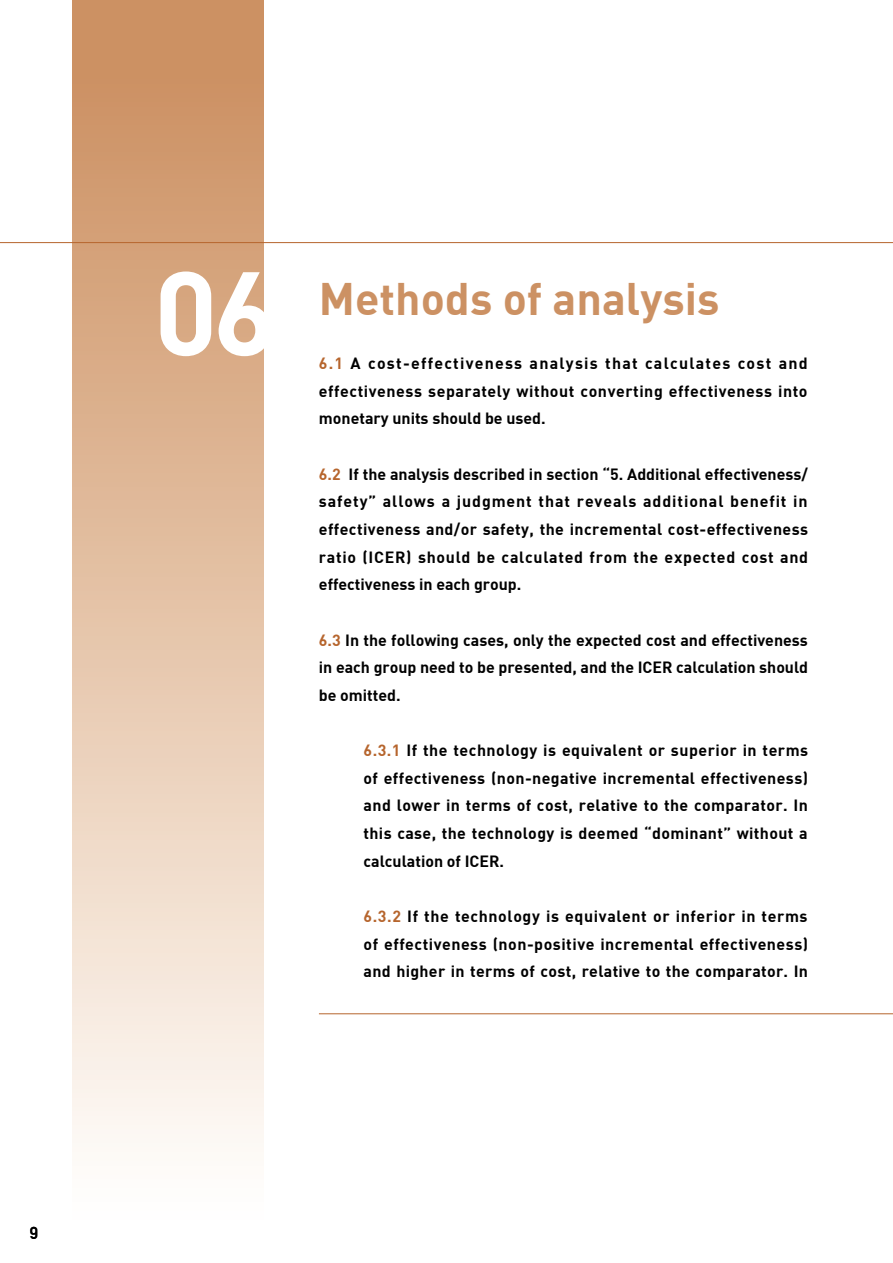
<style>
.page{position:relative;width:893px;height:1263px;background:#fff}
.page>*{position:absolute;margin:0;border:0;box-sizing:border-box;transform-origin:0 0}
.t1{font:700 117px "DI Nbek";color:#fff}
.t2{font:700 44.7px "DI Nbek";color:#cc9163}
.t3{font:700 16.95px "DIN Alternate";color:#000}
.t4{font:700 15.9px/27.6px "DI Nbek";letter-spacing:.02em;color:#000;text-align:justify}
.s1{color:#b6652d}
</style>
<div class="page">
<div style="left:72px;top:0;width:192px;height:1263px;background:linear-gradient(to bottom,#c98a58,#fff)"></div>
<hr style="left:0;top:242px;width:893px;height:1px;background:#b6652d">
<hr style="left:319px;top:1013px;width:574px;height:1px;background:#b6652d">
<p class="t3" style="left:30px;top:1220px;width:10px">9</p>
<p class="t1" style="left:154px;top:237px;width:124px">06</p>
<p class="t2" style="left:319px;top:270px;width:402px">Methods of analysis</p>
<p class="t4" style="left:319px;top:349px;width:490px"><span class="s1">6.1</span> A cost-effectiveness analysis that calculates cost and effectiveness separately without converting effectiveness into monetary units should be used.</p>
<p class="t4" style="left:319px;top:459px;width:491px"><span class="s1">6.2</span> If the analysis described in section “5. Additional effectiveness/ safety” allows a judgment that reveals additional benefit in effectiveness and/or safety, the incremental cost-effectiveness ratio (ICER) should be calculated from the expected cost and effectiveness in each group.</p>
<p class="t4" style="left:319px;top:625px;width:491px"><span class="s1">6.3</span> In the following cases, only the expected cost and effectiveness in each group need to be presented, and the ICER calculation should be omitted.</p>
<p class="t4" style="left:364px;top:736px;width:446px"><span class="s1">6.3.1</span> If the technology is equivalent or superior in terms of effectiveness (non-negative incremental effectiveness) and lower in terms of cost, relative to the comparator. In this case, the technology is deemed “dominant” without a calculation of ICER.</p>
<p class="t4" style="left:364px;top:902px;width:446px"><span class="s1">6.3.2</span> If the technology is equivalent or inferior in terms of effectiveness (non-positive incremental effectiveness) and higher in terms of cost, relative to the comparator. In</p>
</div>
